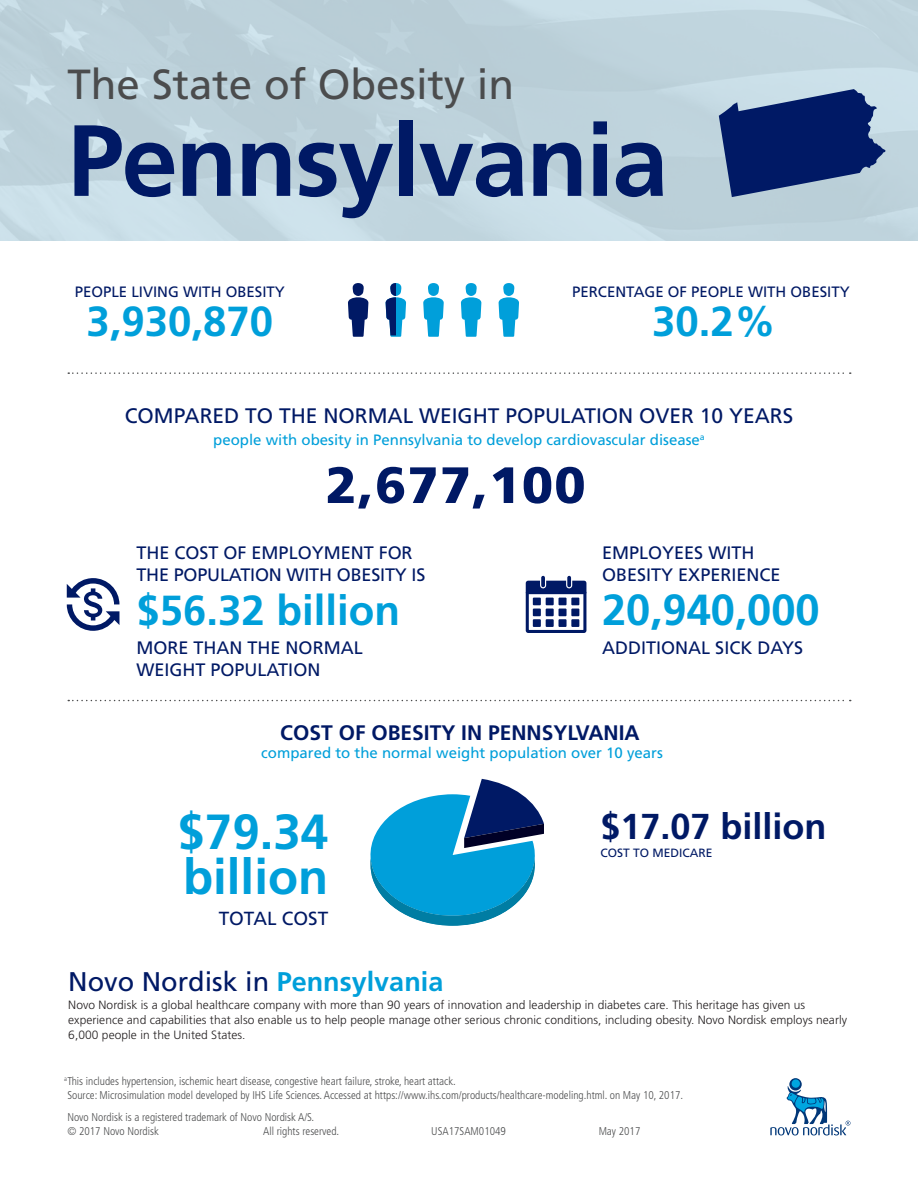
<style>
.page{position:relative;width:918px;height:1188px;background:#fff}
.page>*{position:absolute;margin:0;border:0;box-sizing:border-box;transform-origin:0 0}
.t1{font:700 100.95px "Frutiger LT Std";letter-spacing:-.02em;color:#001965}
.t2{font:900 51px "Frutiger LT Std";letter-spacing:.025em;color:#001965}
.t3{font:700 49.35px/45.6px "Frutiger LT Std";color:#009fda}
.t4{font:700 43.5px "Frutiger LT Std";color:#009fda}
.t5{font:42.15px "Frutiger LT Std";color:#4b4c4d}
.t6{font:700 42px "Frutiger LT Std";color:#009fda}
.t7{font:700 36px "Frutiger LT Std";color:#001965}
.t8{font:27px "Frutiger LT Std";color:#001965}
.t9{font:21px "Frutiger LT Std";color:#001965}
.t10{font:700 21px "Frutiger LT Std";color:#001965}
.t11{font:18.9px "Frutiger LT Std";color:#001965}
.t12{font:18px/22.2px "Frutiger LT Std";color:#001965}
.t13{font:15px "Frutiger LT Std";color:#009fda}
.t14{font:15px "Frutiger LT Std";color:#001965}
.t15{font:300 12px/15px "Frutiger";letter-spacing:.005em;color:#231f20}
.t16{font:12px "Frutiger LT Std";color:#001965}
.t17{font:300 condensed 11.25px/15px "Frutiger";color:#4b4c4d}
.s1{font-weight:700;color:#009fda}
</style>
<div class="page">
<svg style="left:0;top:0;width:918px;height:240px;background:#bfd4dd"></svg>
<svg style="left:67px;top:578px;width:52px;height:53px"></svg>
<svg style="left:789px;top:1078px;width:13px;height:13px"></svg>
<div style="left:792px;top:1079px;width:8px;height:9px;background:#00a6e0;border-radius:50%"></div>
<svg style="left:770px;top:1086px;width:80px;height:50px"></svg>
<svg style="left:68px;top:372px;width:783px;height:2px"></svg>
<svg style="left:68px;top:700px;width:783px;height:1px"></svg>
<div style="left:526px;top:581px;width:60px;height:52px;border:3px solid #001965"></div>
<div style="left:533px;top:598px;width:8px;height:7px;border:2px solid #001965"></div>
<div style="left:546px;top:598px;width:7px;height:6px;background:#001965"></div>
<div style="left:546px;top:598px;width:8px;height:7px;border:2px solid #001965"></div>
<div style="left:559px;top:598px;width:7px;height:6px;background:#001965"></div>
<div style="left:559px;top:598px;width:8px;height:7px;border:2px solid #001965"></div>
<div style="left:572px;top:598px;width:7px;height:6px;background:#001965"></div>
<div style="left:571px;top:598px;width:8px;height:7px;border:2px solid #001965"></div>
<div style="left:533px;top:609px;width:8px;height:7px;border:2px solid #001965"></div>
<div style="left:546px;top:609px;width:7px;height:6px;background:#001965"></div>
<div style="left:546px;top:609px;width:8px;height:7px;border:2px solid #001965"></div>
<div style="left:559px;top:609px;width:7px;height:6px;background:#001965"></div>
<div style="left:559px;top:609px;width:8px;height:7px;border:2px solid #001965"></div>
<div style="left:572px;top:609px;width:7px;height:6px;background:#001965"></div>
<div style="left:571px;top:609px;width:8px;height:7px;border:2px solid #001965"></div>
<svg style="left:534px;top:598px;width:6px;height:26px"></svg>
<div style="left:533px;top:619px;width:8px;height:8px;border:2px solid #001965"></div>
<div style="left:546px;top:620px;width:7px;height:6px;background:#001965"></div>
<div style="left:546px;top:619px;width:8px;height:8px;border:2px solid #001965"></div>
<div style="left:559px;top:620px;width:7px;height:6px;background:#001965"></div>
<div style="left:559px;top:619px;width:8px;height:8px;border:2px solid #001965"></div>
<div style="left:572px;top:620px;width:7px;height:6px;background:#001965"></div>
<div style="left:571px;top:619px;width:8px;height:8px;border:2px solid #001965"></div>
<hr style="left:527px;top:591px;width:58px;height:3px;background:#001965">
<div style="left:527px;top:582px;width:59px;height:11px;background:#001965"></div>
<div style="left:540px;top:578px;width:6px;height:7px;background:#fff"></div>
<svg style="left:566px;top:578px;width:6px;height:7px"></svg>
<svg style="left:541px;top:578px;width:4px;height:7px"></svg>
<svg style="left:567px;top:578px;width:4px;height:7px"></svg>
<svg style="left:348px;top:283px;width:21px;height:54px"></svg>
<svg style="left:385px;top:283px;width:21px;height:54px"></svg>
<svg style="left:423px;top:283px;width:21px;height:54px"></svg>
<svg style="left:461px;top:283px;width:21px;height:54px"></svg>
<svg style="left:498px;top:283px;width:21px;height:54px"></svg>
<svg style="left:386px;top:283px;width:10px;height:52px"></svg>
<svg style="left:719px;top:89px;width:167px;height:108px;background:#3c548b"></svg>
<svg style="left:370px;top:779px;width:174px;height:147px"></svg>
<h3 class="t5" style="left:68px;top:60px;width:448px">The State of Obesity in</h3>
<h1 class="t1" style="left:68px;top:101px;width:602px">Pennsylvania</h1>
<h3 class="t14" style="left:75px;top:283px;width:212px">PEOPLE LIVING WITH OBESITY</h3>
<h3 class="t6" style="left:86px;top:297px;width:188px">3,930,870</h3>
<h3 class="t14" style="left:572px;top:283px;width:279px">PERCENTAGE OF PEOPLE WITH OBESITY</h3>
<h3 class="t6" style="left:652px;top:297px;width:125px">30.2%</h3>
<h3 class="t9" style="left:125px;top:403px;width:670px">COMPARED TO THE NORMAL WEIGHT POPULATION OVER 10 YEARS</h3>
<h3 class="t13" style="left:213px;top:431px;width:493px">people with obesity in Pennsylvania to develop cardiovascular disease<sup>a</sup></h3>
<h2 class="t2" style="left:326px;top:454px;width:261px">2,677,100</h2>
<h3 class="t12" style="left:136px;top:542px;width:291px">THE COST OF EMPLOYMENT FOR<br>THE POPULATION WITH OBESITY IS</h3>
<h3 class="t6" style="left:136px;top:586px;width:265px">$56.32 billion</h3>
<h3 class="t12" style="left:136px;top:637px;width:228px">MORE THAN THE NORMAL<br>WEIGHT POPULATION</h3>
<h3 class="t12" style="left:602px;top:542px;width:180px">EMPLOYEES WITH<br>OBESITY EXPERIENCE</h3>
<h3 class="t4" style="left:602px;top:584px;width:219px">20,940,000</h3>
<h3 class="t12" style="left:602px;top:637px;width:202px">ADDITIONAL SICK DAYS</h3>
<h3 class="t10" style="left:280px;top:721px;width:361px">COST OF OBESITY IN PENNSYLVANIA</h3>
<h3 class="t13" style="left:261px;top:744px;width:403px">compared to the normal weight population over 10 years</h3>
<h3 class="t3" style="left:178px;top:809px;width:152px">$79.34 billion</h3>
<h3 class="t11" style="left:219px;top:907px;width:111px">TOTAL COST</h3>
<h3 class="t7" style="left:600px;top:805px;width:228px">$17.07 billion</h3>
<p class="t16" style="left:600px;top:846px;width:114px">COST TO MEDICARE</p>
<h3 class="t8" style="left:68px;top:965px;width:377px">Novo Nordisk in <span class="s1">Pennsylvania</span></h3>
<p class="t15" style="left:68px;top:997px;width:780px">Novo Nordisk is a global healthcare company with more than 90 years of innovation and leadership in diabetes care. This heritage has given us experience and capabilities that also enable us to help people manage other serious chronic conditions, including obesity. Novo Nordisk employs nearly<br>6,000 people in the United States.</p>
<p class="t17" style="left:64px;top:1073px;width:621px"><sup>a</sup>This includes hypertension, ischemic heart disease, congestive heart failure, stroke, heart attack.<br>Source: Microsimulation model developed by IHS Life Sciences. Accessed at https://www.ihs.com/products/healthcare-modeling.html. on May 10, 2017.</p>
<p class="t17" style="left:67px;top:1109px;width:248px">Novo Nordisk is a registered trademark of Novo Nordisk A/S. © 2017 Novo Nordisk</p>
<p class="t17" style="left:263px;top:1124px;width:78px">All rights reserved.</p>
<p class="t17" style="left:431px;top:1124px;width:76px">USA17SAM01049</p>
<p class="t17" style="left:599px;top:1124px;width:43px">May 2017</p>
</div>
